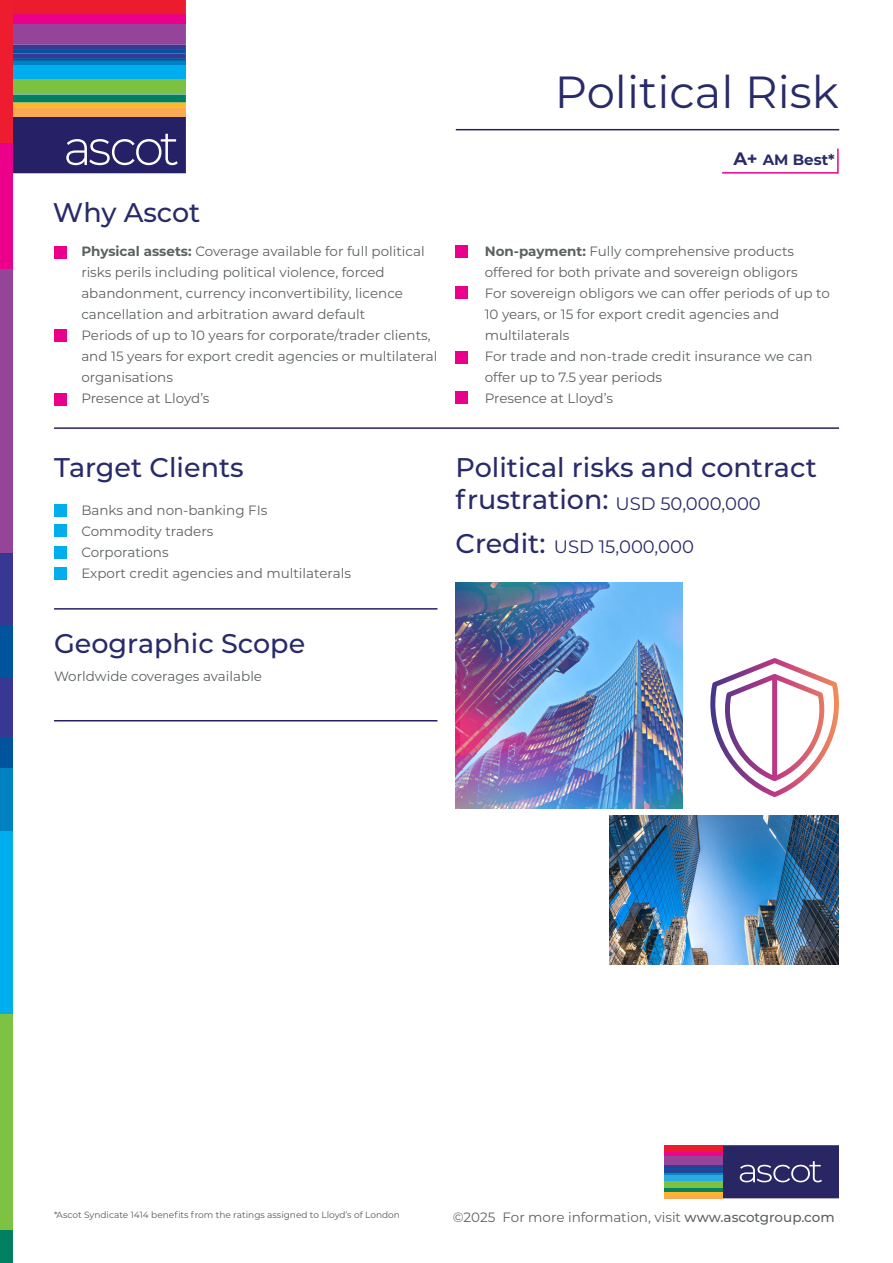
<style>
.page{position:relative;width:893px;height:1263px;background:#fff}
.page>*{position:absolute;margin:0;border:0;box-sizing:border-box;transform-origin:0 0}
.t1{font:45px "Montserrat";color:#292b69}
.t2{font:500 27px/32.4px "Montserrat";color:#292b69}
.t3{font:18px "Montserrat";color:#292b69}
.t4{font:700 15px "Montserrat";color:#292b69}
.t5{font:13.5px/21px "Montserrat";color:#5d6161}
.t6{font:13.5px "Montserrat";color:#5e6262}
.t7{font:9px "Montserrat";color:#57585a}
.s1{font-weight:700}
.s2{font-size:18px}
.s3{font-weight:500}
</style>
<div class="page">
<svg style="left:665px;top:1145px;width:174px;height:53px;background:#504672"></svg>
<svg style="left:13px;top:116px;width:173px;height:57px;background:#3b3572"></svg>
<div style="left:13px;top:108px;width:173px;height:8px;background:#f9aa53"></div>
<div style="left:13px;top:78px;width:173px;height:16px;background:#7dc142"></div>
<div style="left:13px;top:65px;width:173px;height:13px;background:#00adee"></div>
<div style="left:13px;top:60px;width:173px;height:5px;background:#0081c3"></div>
<svg style="left:13px;top:24px;width:173px;height:36px;background:#67469a"></svg>
<div style="left:13px;top:14px;width:173px;height:10px;background:#eb008b"></div>
<div style="left:13px;top:0;width:173px;height:14px;background:#ec1c2e"></div>
<svg style="left:13px;top:94px;width:173px;height:14px;background:#6e9c54"></svg>
<div style="left:0;top:269px;width:13px;height:285px;background:#944599"></div>
<div style="left:0;top:1230px;width:13px;height:33px;background:#008061"></div>
<div style="left:0;top:1013px;width:13px;height:217px;background:#7dc242"></div>
<div style="left:0;top:831px;width:13px;height:182px;background:#00aded"></div>
<div style="left:0;top:753px;width:13px;height:78px;background:#0082c2"></div>
<div style="left:0;top:696px;width:13px;height:72px;background:#00549e"></div>
<div style="left:0;top:665px;width:13px;height:72px;background:#383894"></div>
<div style="left:0;top:605px;width:13px;height:71px;background:#00549e"></div>
<div style="left:0;top:554px;width:13px;height:72px;background:#383894"></div>
<div style="left:0;top:143px;width:13px;height:126px;background:#eb008c"></div>
<div style="left:0;top:0;width:13px;height:143px;background:#ed1c2e"></div>
<hr style="left:456px;top:129px;width:383px;height:1px;background:#262066">
<div style="left:54px;top:246px;width:13px;height:13px;background:#eb008b"></div>
<div style="left:54px;top:329px;width:13px;height:13px;background:#eb008b"></div>
<div style="left:455px;top:246px;width:13px;height:12px;background:#eb008b"></div>
<div style="left:455px;top:287px;width:13px;height:12px;background:#eb008b"></div>
<hr style="left:54px;top:427px;width:785px;height:2px;background:#262066">
<div style="left:54px;top:567px;width:13px;height:12px;background:#00aded"></div>
<div style="left:54px;top:504px;width:13px;height:13px;background:#00aded"></div>
<div style="left:54px;top:546px;width:13px;height:13px;background:#00aded"></div>
<div style="left:54px;top:524px;width:13px;height:13px;background:#00aded"></div>
<hr style="left:54px;top:608px;width:383px;height:2px;background:#262066">
<img style="left:456px;top:583px;width:227px;height:226px">
<img style="left:610px;top:815px;width:229px;height:149px">
<div style="left:455px;top:351px;width:13px;height:12px;background:#eb008b"></div>
<div style="left:54px;top:393px;width:13px;height:13px;background:#eb008b"></div>
<hr style="left:54px;top:720px;width:383px;height:1px;background:#262066">
<svg style="left:710px;top:658px;width:129px;height:139px"></svg>
<div style="left:455px;top:391px;width:13px;height:13px;background:#eb008b"></div>
<hr style="left:722px;top:172px;width:116px;height:2px;background:#eb008b">
<hr style="left:837px;top:149px;width:2px;height:25px;background:#eb008b">
<p class="t2" style="left:53px;top:195px;width:149px">Why Ascot</p>
<p class="t5" style="left:81px;top:241px;width:345px"><span class="s1">Physical assets:</span> Coverage available for full political risks perils including political violence, forced</p>
<p class="t5" style="left:81px;top:283px;width:323px">abandonment, currency inconvertibility, licence</p>
<p class="t5" style="left:81px;top:304px;width:286px">cancellation and arbitration award default</p>
<p class="t5" style="left:81px;top:325px;width:358px">Periods of up to 10 years for corporate/trader clients, and 15 years for export credit agencies or multilateral organisations</p>
<p class="t5" style="left:81px;top:388px;width:130px">Presence at Lloyd’s</p>
<h1 class="t1" style="left:555px;top:62px;width:285px">Political Risk</h1>
<p class="t4" style="left:733px;top:148px;width:103px"><span class="s2">A+</span> AM Best*</p>
<p class="t5" style="left:485px;top:241px;width:311px"><span class="s1">Non-payment:</span> Fully comprehensive products</p>
<p class="t5" style="left:485px;top:262px;width:314px">offered for both private and sovereign obligors</p>
<p class="t5" style="left:485px;top:283px;width:347px">For sovereign obligors we can offer periods of up to<br>10 years, or 15 for export credit agencies and</p>
<p class="t5" style="left:485px;top:325px;width:86px">multilaterals</p>
<p class="t5" style="left:485px;top:346px;width:329px">For trade and non-trade credit insurance we can offer up to 7.5 year periods<br>Presence at Lloyd’s</p>
<p class="t2" style="left:54px;top:450px;width:191px">Target Clients</p>
<p class="t5" style="left:81px;top:499px;width:188px">Banks and non-banking FIs</p>
<p class="t5" style="left:81px;top:520px;width:134px">Commodity traders</p>
<p class="t5" style="left:81px;top:541px;width:89px">Corporations</p>
<p class="t5" style="left:81px;top:562px;width:271px">Export credit agencies and multilaterals</p>
<p class="t2" style="left:455px;top:450px;width:363px">Political risks and contract frustration:</p>
<p class="t3" style="left:615px;top:491px;width:147px">USD 50,000,000</p>
<p class="t2" style="left:455px;top:527px;width:92px">Credit:</p>
<p class="t3" style="left:554px;top:535px;width:142px">USD 15,000,000</p>
<p class="t2" style="left:54px;top:626px;width:253px">Geographic Scope</p>
<p class="t5" style="left:54px;top:665px;width:210px">Worldwide coverages available</p>
<p class="t7" style="left:54px;top:1208px;width:347px">*Ascot Syndicate 1414 benefits from the ratings assigned to Lloyd’s of London</p>
<p class="t6" style="left:453px;top:1208px;width:383px">©2025 For more information, visit <span class="s3">www.ascotgroup.com</span></p>
</div>
